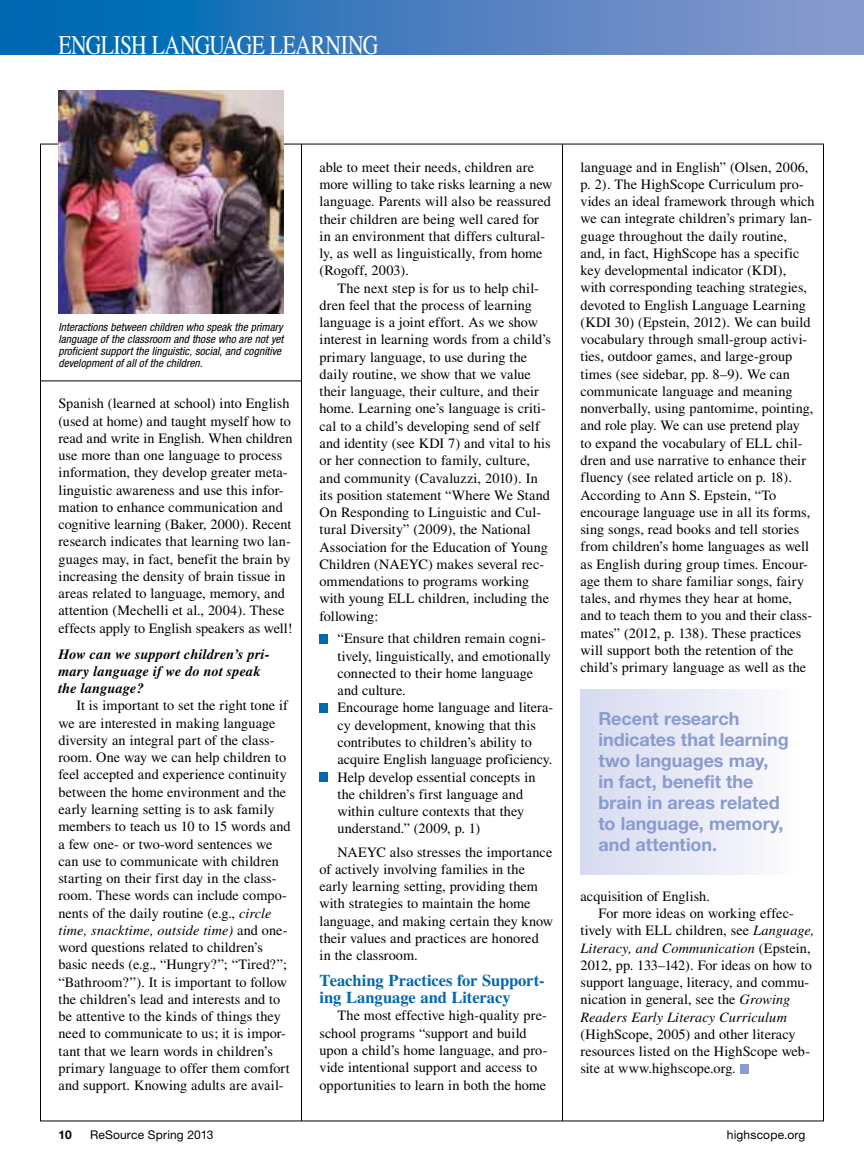
<style>
.page{position:relative;width:864px;height:1175px;background:#fff}
.page>*{position:absolute;margin:0;border:0;box-sizing:border-box;transform-origin:0 0}
.t1{font:27px "Times";letter-spacing:-.025em;color:#fff;scale:.8 1}
.t2{font:700 18px/21px "Helvetica Neue";letter-spacing:-.005em;color:#899bcf}
.t3{font:700 16.5px/17.2px "Times";color:#0067b1}
.t4{font:14.25px/17.2px "Times";letter-spacing:.005em;color:#000}
.t5{font:italic 700 14.25px/17.2px "Times";letter-spacing:.01em;color:#000}
.t6{font:italic 14.25px "Times";letter-spacing:.01em;color:#000}
.t7{font:12px "Helvetica Neue";letter-spacing:.015em;color:#000}
.t8{font:700 12px "Helvetica Neue";color:#000}
.t9{font:italic condensed 11.25px/12px "Helvetica Neue";letter-spacing:.005em;color:#000}
.s1{font-style:italic}
.s2{font-style:normal}
</style>
<div class="page">
<hr style="left:301px;top:144px;width:1px;height:976px;background:#000">
<hr style="left:40px;top:144px;width:784px;height:1px;background:#000">
<svg style="left:0;top:0;width:864px;height:54px;background:#437fbf"></svg>
<hr style="left:562px;top:144px;width:1px;height:976px;background:#000">
<div style="left:320px;top:634px;width:8px;height:9px;background:#0067b1"></div>
<div style="left:320px;top:703px;width:8px;height:9px;background:#0067b1"></div>
<div style="left:320px;top:772px;width:8px;height:9px;background:#0067b1"></div>
<div style="left:740px;top:1064px;width:9px;height:9px;background:#899bcf"></div>
<img style="left:58px;top:90px;width:226px;height:224px">
<hr style="left:40px;top:380px;width:262px;height:1px;background:#000">
<div style="left:580px;top:690px;width:234px;height:184px;background:linear-gradient(to right,#d5daee,#fff)"></div>
<h1 class="t1" style="left:58px;top:30px;width:401px">ENGLISH LANGUAGE LEARNING</h1>
<p class="t9" style="left:58px;top:321px;width:226px">Interactions between children who speak the primary language of the classroom and those who are not yet proficient support the linguistic, social, and cognitive development of all of the children.</p>
<p class="t4" style="left:58px;top:395px;width:235px">Spanish (learned at school) into English (used at home) and taught myself how to read and write in English. When children use more than one language to process information, they develop greater meta&shy;linguistic awareness and use this infor&shy;mation to enhance communication and cognitive learning (Baker, 2000). Recent research indicates that learning two lan&shy;guages may, in fact, benefit the brain by increasing the density of brain tissue in areas related to language, memory, and attention (Mechelli et al., 2004). These effects apply to English speakers as well!</p>
<p class="t5" style="left:58px;top:645px;width:213px">How can we support children’s pri&shy;mary language if we do not speak the language?</p>
<p class="t4" style="left:58px;top:697px;width:234px;text-indent:18px">It is important to set the right tone if we are interested in making language diversity an integral part of the class&shy;room. One way we can help children to feel accepted and experience continuity between the home environment and the early learning setting is to ask family members to teach us 10 to 15 words and a few one- or two-word sentences we can use to communicate with children starting on their first day in the class&shy;room. These words can include compo&shy;nents of the daily routine (e.g., <span class="s1">circle time, snacktime, outside time)</span> and one&shy;word questions related to children’s basic needs (e.g., “Hungry?”; “Tired?”; “Bathroom?”). It is important to follow the children’s lead and interests and to be attentive to the kinds of things they need to communicate to us; it is impor&shy;tant that we learn words in children’s primary language to offer them comfort and support. Knowing adults are avail-</p>
<p class="t4" style="left:320px;top:158px;width:235px">able to meet their needs, children are more willing to take risks learning a new language. Parents will also be reassured their children are being well cared for in an environment that differs cultural&shy;ly, as well as linguistically, from home (Rogoff, 2003).</p>
<p class="t4" style="left:320px;top:279px;width:233px;text-indent:18px">The next step is for us to help chil&shy;dren feel that the process of learning language is a joint effort. As we show interest in learning words from a child’s primary language, to use during the daily routine, we show that we value their language, their culture, and their home. Learning one’s language is criti&shy;cal to a child’s developing send of self and identity (see KDI 7) and vital to his or her connection to family, culture, and community (Cavaluzzi, 2010). In its position statement “Where We Stand On Responding to Linguistic and Cul&shy;tural Diversity” (2009), the National Association for the Education of Young Children (NAEYC) makes several rec&shy;ommendations to programs working with young ELL children, including the following:</p>
<p class="t4" style="left:337px;top:630px;width:217px">“Ensure that children remain cogni&shy;tively, linguistically, and emotionally connected to their home language and culture.<br>Encourage home language and litera&shy;cy development, knowing that this contributes to children’s ability to acquire English language proficiency.<br>Help develop essential concepts in the children’s first language and within culture contexts that they understand.” (2009, p. 1)</p>
<p class="t4" style="left:319px;top:843px;width:235px;text-indent:18px">NAEYC also stresses the importance of actively involving families in the early learning setting, providing them with strategies to maintain the home language, and making certain they know their values and practices are honored in the classroom.</p>
<p class="t3" style="left:320px;top:971px;width:227px">Teaching Practices for Support&shy;ing Language and Literacy</p>
<p class="t4" style="left:320px;top:1007px;width:229px;text-indent:18px">The most effective high-quality pre&shy;school programs “support and build upon a child’s home language, and pro&shy;vide intentional support and access to opportunities to learn in both the home</p>
<p class="t4" style="left:581px;top:158px;width:236px">language and in English” (Olsen, 2006, p. 2). The HighScope Curriculum pro&shy;vides an ideal framework through which we can integrate children’s primary lan&shy;guage throughout the daily routine, and, in fact, HighScope has a specific key developmental indicator (KDI), with corresponding teaching strategies, devoted to English Language Learning (KDI 30) (Epstein, 2012). We can build vocabulary through small-group activi&shy;ties, outdoor games, and large-group times (see sidebar, pp. 8–9). We can communicate language and meaning nonverbally, using pantomime, pointing, and role play. We can use pretend play<br>to expand the vocabulary of ELL chil&shy;dren and use narrative to enhance their fluency (see related article on p. 18).<br>According to Ann S. Epstein, “To encourage language use in all its forms, sing songs, read books and tell stories from children’s home languages as well as English during group times. Encour&shy;age them to share familiar songs, fairy tales, and rhymes they hear at home, and to teach them to you and their class&shy;mates” (2012, p. 138). These practices will support both the retention of the child’s primary language as well as the</p>
<p class="t2" style="left:598px;top:708px;width:192px">Recent research indicates that learning two languages may,<br>in fact, benefit the brain in areas related to language, memory, and attention.</p>
<p class="t4" style="left:581px;top:887px;width:131px">acquisition of English.</p>
<p class="t4" style="left:599px;top:904px;width:197px">For more ideas on working effec-</p>
<p class="t4" style="left:581px;top:921px;width:235px">tively with ELL children, see <span class="s1">Language,</span></p>
<p class="t6" style="left:581px;top:940px;width:232px">Literacy, and Communication <span class="s2">(Epstein,</span></p>
<p class="t4" style="left:581px;top:956px;width:233px">2012, pp. 133–142). For ideas on how to</p>
<p class="t4" style="left:581px;top:973px;width:230px">support language, literacy, and commu-</p>
<p class="t4" style="left:581px;top:990px;width:211px">nication in general, see the <span class="s1">Growing</span></p>
<p class="t6" style="left:581px;top:1009px;width:208px">Readers Early Literacy Curriculum</p>
<p class="t4" style="left:581px;top:1025px;width:231px">(HighScope, 2005) and other literacy resources listed on the HighScope web&shy;site at www.highscope.org.</p>
<p class="t8" style="left:58px;top:1126px;width:15px">10</p>
<p class="t7" style="left:90px;top:1127px;width:125px">ReSource Spring 2013</p>
<p class="t7" style="left:727px;top:1127px;width:80px">highscope.org</p>
</div>
